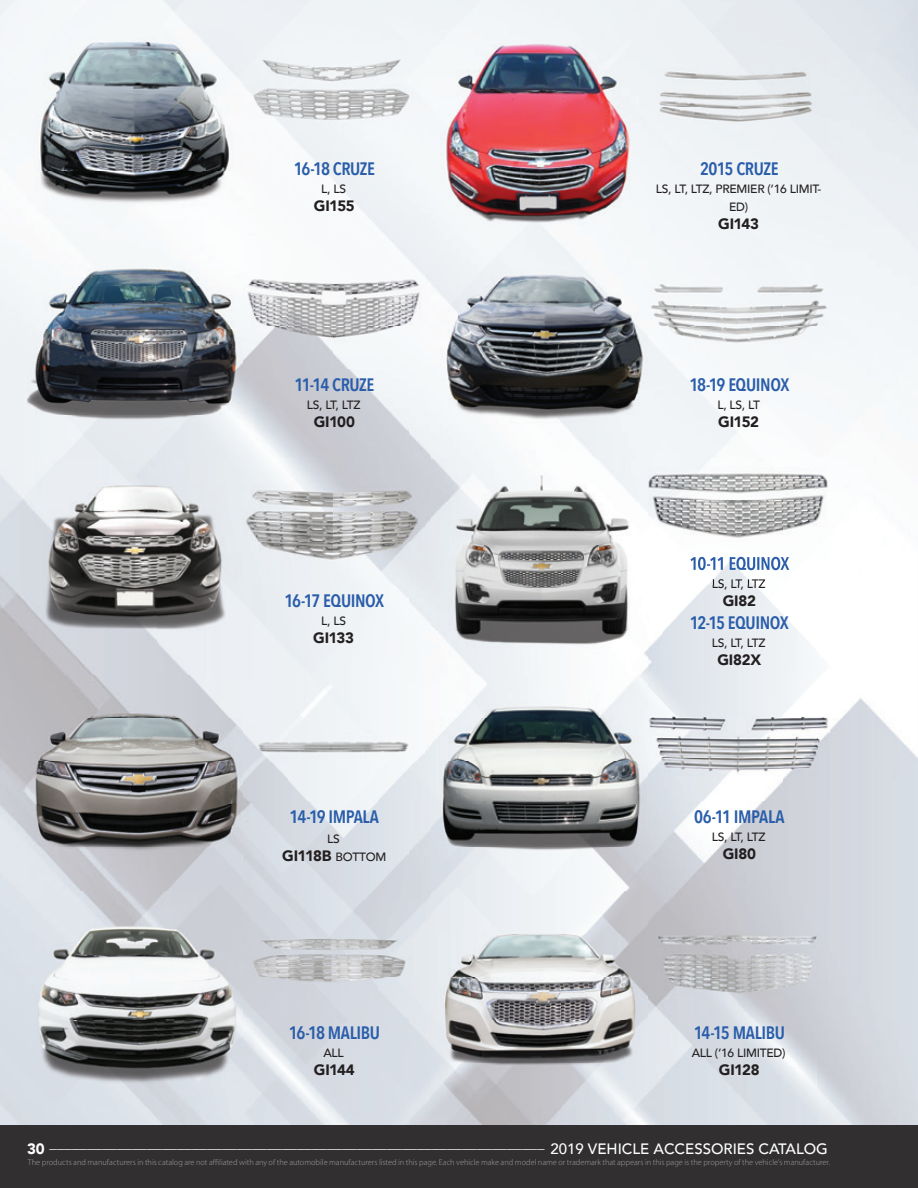
<style>
.page{position:relative;width:918px;height:1188px;background:#fff}
.page>*{position:absolute;margin:0;border:0;box-sizing:border-box;transform-origin:0 0}
.t1{font:600 18px "Avenir Next Condensed";letter-spacing:-.025em;color:#2a5daa}
.t2{font:500 15px "Avenir";color:#fff}
.t3{font:900 15px "Avenir";letter-spacing:-.02em;color:#231f20}
.t4{font:500 12px/18px "Avenir";letter-spacing:-.02em;color:#231f20;text-align:center}
.t5{font:300 7.5px "Ryo Gothic Plus N";letter-spacing:-.005em;color:#939598}
.s1{font-weight:500;font-size:12px}
.s2{font-weight:900}
</style>
<div class="page">
<img style="left:612px;top:148px;width:51px;height:977px">
<div style="left:50px;top:219px;width:154px;height:24px;background:#f6f9fb"></div>
<img style="left:254px;top:368px;width:154px;height:91px">
<img style="left:254px;top:800px;width:154px;height:101px">
<img style="left:663px;top:800px;width:153px;height:103px">
<img style="left:459px;top:1107px;width:153px;height:18px">
<img style="left:713px;top:584px;width:50px;height:5px">
<div style="left:0;top:1125px;width:918px;height:63px;background:#312f30"></div>
<img style="left:27px;top:29px;width:216px;height:190px">
<img style="left:243px;top:27px;width:181px;height:121px">
<img style="left:432px;top:27px;width:216px;height:432px">
<img style="left:648px;top:27px;width:181px;height:121px">
<img style="left:27px;top:243px;width:397px;height:43px">
<img style="left:27px;top:286px;width:216px;height:821px">
<img style="left:243px;top:285px;width:181px;height:83px">
<img style="left:648px;top:243px;width:181px;height:125px">
<img style="left:243px;top:459px;width:181px;height:125px">
<img style="left:432px;top:459px;width:397px;height:43px">
<img style="left:432px;top:502px;width:216px;height:173px">
<img style="left:648px;top:501px;width:181px;height:83px">
<img style="left:690px;top:557px;width:99px;height:13px">
<img style="left:713px;top:579px;width:52px;height:5px">
<img style="left:27px;top:675px;width:216px;height:1px">
<img style="left:243px;top:687px;width:181px;height:113px">
<img style="left:432px;top:675px;width:397px;height:43px">
<img style="left:432px;top:718px;width:216px;height:389px">
<img style="left:648px;top:717px;width:181px;height:83px">
<img style="left:27px;top:891px;width:216px;height:1px">
<img style="left:243px;top:901px;width:181px;height:115px">
<img style="left:648px;top:903px;width:181px;height:113px">
<h1 class="t1" style="left:294px;top:154px;width:83px">16-18 CRUZE</h1>
<h3 class="t4" style="left:321px;top:180px;width:26px">L, LS</h3>
<h2 class="t3" style="left:314px;top:193px;width:42px">GI155</h2>
<h1 class="t1" style="left:294px;top:370px;width:81px">11-14 CRUZE</h1>
<h3 class="t4" style="left:307px;top:396px;width:55px">LS, LT, LTZ</h3>
<h2 class="t3" style="left:314px;top:409px;width:43px">GI100</h2>
<h1 class="t1" style="left:284px;top:586px;width:101px">16-17 EQUINOX</h1>
<h3 class="t4" style="left:321px;top:612px;width:26px">L, LS</h3>
<h2 class="t3" style="left:313px;top:625px;width:42px">GI133</h2>
<h1 class="t1" style="left:290px;top:802px;width:91px">14-19 IMPALA</h1>
<h3 class="t4" style="left:327px;top:829px;width:14px">LS</h3>
<h2 class="t3" style="left:282px;top:843px;width:106px">GI118B <span class="s1">BOTTOM</span></h2>
<h1 class="t1" style="left:289px;top:1018px;width:93px">16-18 MALIBU</h1>
<h3 class="t4" style="left:323px;top:1044px;width:22px">ALL</h3>
<h2 class="t3" style="left:314px;top:1057px;width:42px">GI144</h2>
<h1 class="t1" style="left:700px;top:154px;width:80px">2015 CRUZE</h1>
<h3 class="t4" style="left:656px;top:180px;width:167px">LS, LT, LTZ, PREMIER (‘16 LIMIT-<br>ED)</h3>
<h2 class="t3" style="left:718px;top:211px;width:42px">GI143</h2>
<h1 class="t1" style="left:689px;top:370px;width:101px">18-19 EQUINOX</h1>
<h3 class="t4" style="left:717px;top:396px;width:44px">L, LS, LT</h3>
<h2 class="t3" style="left:718px;top:409px;width:42px">GI152</h2>
<h3 class="t4" style="left:712px;top:574px;width:55px">LS, LT, LTZ</h3>
<h2 class="t3" style="left:723px;top:588px;width:35px">GI82</h2>
<h1 class="t1" style="left:690px;top:607px;width:101px">12-15 EQUINOX</h1>
<h3 class="t4" style="left:712px;top:633px;width:55px">LS, LT, LTZ</h3>
<h2 class="t3" style="left:717px;top:646px;width:45px">GI82X</h2>
<h1 class="t1" style="left:694px;top:802px;width:92px">06-11 IMPALA</h1>
<h3 class="t4" style="left:712px;top:828px;width:55px">LS, LT, LTZ</h3>
<h2 class="t3" style="left:723px;top:841px;width:35px">GI80</h2>
<h1 class="t1" style="left:694px;top:1018px;width:93px">14-15 MALIBU</h1>
<h3 class="t4" style="left:692px;top:1044px;width:95px">ALL (‘16 LIMITED)</h3>
<h2 class="t3" style="left:719px;top:1057px;width:42px">GI128</h2>
<h2 class="t2" style="left:27px;top:1130px;width:802px"><span class="s2">30</span> __________________________________________________________________ 2019 VEHICLE ACCESSORIES CATALOG</h2>
<p class="t5" style="left:28px;top:1158px;width:804px">The products and manufacturers in this catalog are not affiliated with any of the automobile manufacturers listed in this page. Each vehicle make and model name or trademark that appears in this page is the property of the vehicleʼs manufacturer.</p>
</div>
